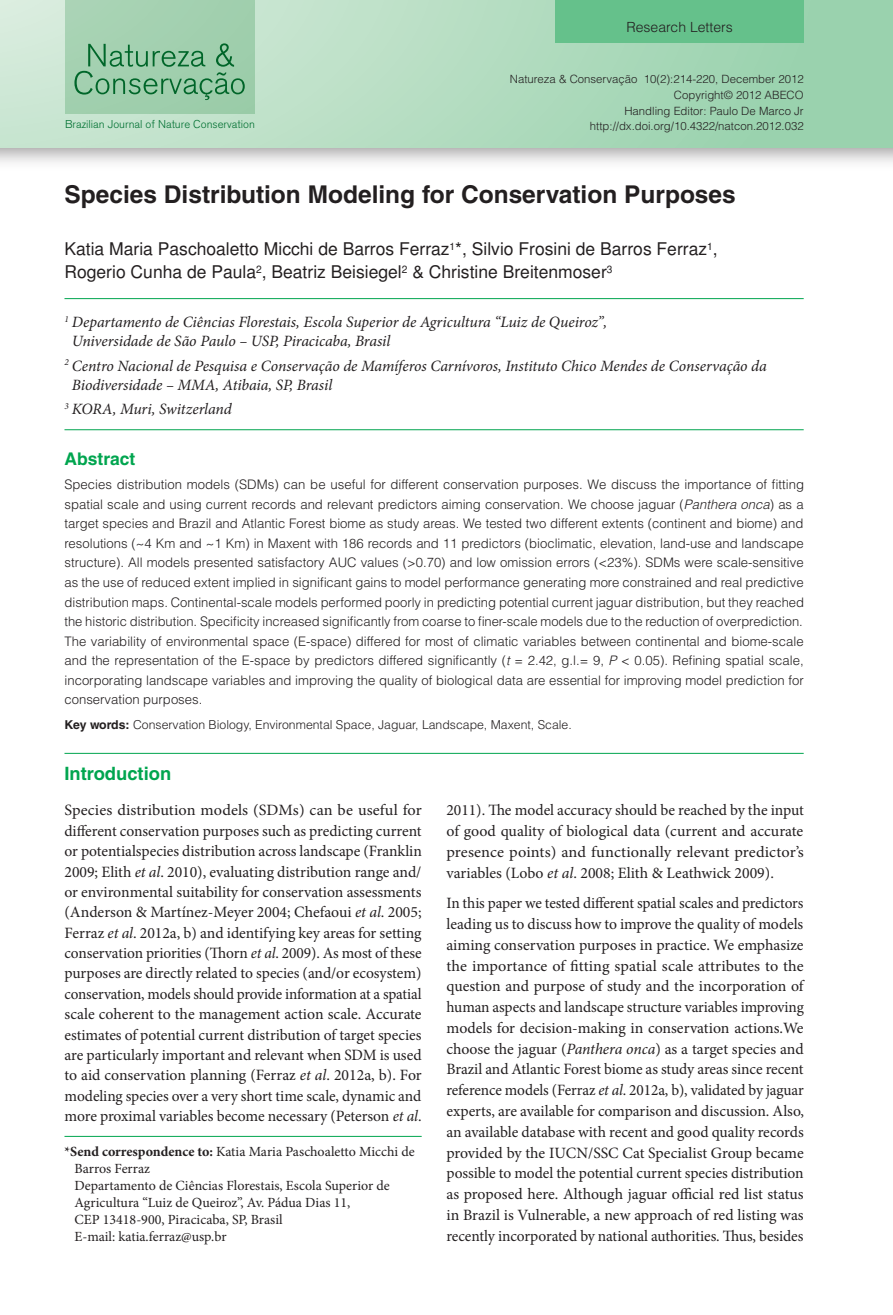
<style>
.page{position:relative;width:893px;height:1315px;background:#fff}
.page>*{position:absolute;margin:0;border:0;box-sizing:border-box;transform-origin:0 0}
.Título___1o_idioma{font:700 24.5px "Helvetica";color:#231f20}
.Sub-título___1o_níve{font:700 18.38px "Helvetica";color:#00a54f}
.Autores{font:17.5px/22.9px "Helvetica";color:#231f20}
.Resumo___título{font:700 17.5px "Helvetica";color:#00a54f}
.Corpo{font:15.75px/20.8px "Minion Pro";letter-spacing:-.005em;color:#231f20;text-align:justify}
.Endereço{font:italic 15.75px/19.1px "Minion Pro";letter-spacing:-.005em;color:#231f20}
.autor_correspondênci{font:14px/16.8px "Minion Pro";color:#231f20}
.t1{font:300 14px "Helvetica";color:#231f20}
.Resumo{font:300 13.12px/19.4px "Helvetica";color:#231f20;text-align:justify}
.Palavras-chave{font:300 12.25px "Helvetica";color:#231f20}
.pag_inicial{font:300 11.38px/15.8px "Helvetica";color:#231f20;text-align:right}
.t2{font:300 11.2px "Akzidenz Grotesk BE";color:#007e3d}
.s1{font-style:italic}
.s2{font-weight:700}
</style>
<div class="page">
<div style="left:0;top:0;width:893px;height:147px;background:linear-gradient(to right,#d1e9d7,#95d0aa)"></div>
<div style="left:65px;top:0;width:189px;height:113px;background:#a3d0b0"></div>
<svg style="left:74px;top:43px;width:171px;height:57px"></svg>
<div style="left:556px;top:0;width:248px;height:42px;background:#65c18b"></div>
<hr style="left:64px;top:298px;width:740px;height:1px;background:#00a54f">
<hr style="left:64px;top:429px;width:740px;height:1px;background:#00a54f">
<hr style="left:64px;top:753px;width:740px;height:1px;background:#00a54f">
<hr style="left:64px;top:1136px;width:358px;height:1px;background:#00a54f">
<p class="t2" style="left:65px;top:118px;width:191px">Brazilian Journal of Nature Conservation</p>
<p class="t1" style="left:626px;top:19px;width:108px">Research Letters</p>
<p class="pag_inicial" style="left:510px;top:71px;width:295px">Natureza &amp; Conservação 10(2):214-220, December 2012<br>Copyright© 2012 ABECO<br>Handling Editor: Paulo De Marco Jr http://dx.doi.org/10.4322/natcon.2012.032</p>
<p class="Título___1o_idioma" style="left:64px;top:179px;width:673px">Species Distribution Modeling for Conservation Purposes</p>
<p class="Autores" style="left:64px;top:237px;width:655px">Katia Maria Paschoaletto Micchi de Barros Ferraz<sup>1</sup>*, Silvio Frosini de Barros Ferraz<sup>1</sup>,<br>Rogerio Cunha de Paula<sup>2</sup>, Beatriz Beisiegel<sup>2</sup> &amp; Christine Breitenmoser<sup>3</sup></p>
<p class="Endereço" style="left:72px;top:313px;width:537px;text-indent:-7px"><sup>1</sup> Departamento de Ciências Florestais, Escola Superior de Agricultura “Luiz de Queiroz”,<br>Universidade de São Paulo – USP, Piracicaba, Brasil</p>
<p class="Endereço" style="left:72px;top:356px;width:696px;text-indent:-7px"><sup>2</sup> Centro Nacional de Pesquisa e Conservação de Mamíferos Carnívoros, Instituto Chico Mendes de Conservação da<br>Biodiversidade – MMA, Atibaia, SP, Brasil</p>
<p class="Endereço" style="left:64px;top:399px;width:169px"><sup>3</sup> KORA, Muri, Switzerland</p>
<p class="Resumo___título" style="left:64px;top:448px;width:72px">Abstract</p>
<p class="Resumo" style="left:64px;top:475px;width:741px">Species distribution models (SDMs) can be useful for different conservation purposes. We discuss the importance of fitting spatial scale and using current records and relevant predictors aiming conservation. We choose jaguar (<span class="s1">Panthera onca</span>) as a target species and Brazil and Atlantic Forest biome as study areas. We tested two different extents (continent and biome) and resolutions (~4 Km and ~1 Km) in Maxent with 186 records and 11 predictors (bioclimatic, elevation, land-use and landscape structure). All models presented satisfactory AUC values (&gt;0.70) and low omission errors (&lt;23%). SDMs were scale-sensitive as the use of reduced extent implied in significant gains to model performance generating more constrained and real predictive distribution maps. Continental-scale models performed poorly in predicting potential current jaguar distribution, but they reached the historic distribution. Specificity increased significantly from coarse to finer-scale models due to the reduction of overprediction.<br>The variability of environmental space (E-space) differed for most of climatic variables between continental and biome-scale and the representation of the E-space by predictors differed significantly (<span class="s1">t</span> = 2.42, g.l.= 9, <span class="s1">P</span> &lt; 0.05). Refining spatial scale, incorporating landscape variables and improving the quality of biological data are essential for improving model prediction for conservation purposes.</p>
<p class="Palavras-chave" style="left:64px;top:717px;width:509px"><span class="s2">Key words:</span> Conservation Biology, Environmental Space, Jaguar, Landscape, Maxent, Scale.</p>
<p class="Sub-título___1o_níve" style="left:64px;top:762px;width:108px">Introduction</p>
<p class="Corpo" style="left:64px;top:800px;width:359px;line-height:20.3px">Species distribution models (SDMs) can be useful for different conservation purposes such as predicting current or potentialspecies distribution across landscape (Franklin 2009; Elith <span class="s1">et al</span>. 2010), evaluating distribution range and/ or environmental suitability for conservation assessments (Anderson &amp; Martínez-Meyer 2004; Chefaoui <span class="s1">et al</span>. 2005; Ferraz <span class="s1">et al</span>. 2012a, b) and identifying key areas for setting conservation priorities (Thorn <span class="s1">et al</span>. 2009). As most of these purposes are directly related to species (and/or ecosystem) conservation, models should provide information at a spatial scale coherent to the management action scale. Accurate estimates of potential current distribution of target species are particularly important and relevant when SDM is used to aid conservation planning (Ferraz <span class="s1">et al</span>. 2012a, b). For modeling species over a very short time scale, dynamic and more proximal variables become necessary (Peterson <span class="s1">et al</span>.</p>
<p class="Corpo" style="left:446px;top:800px;width:359px">2011). The model accuracy should be reached by the input of good quality of biological data (current and accurate presence points) and functionally relevant predictor’s variables (Lobo <span class="s1">et al</span>. 2008; Elith &amp; Leathwick 2009).</p>
<p class="Corpo" style="left:446px;top:893px;width:359px">In this paper we tested different spatial scales and predictors leading us to discuss how to improve the quality of models aiming conservation purposes in practice. We emphasize the importance of fitting spatial scale attributes to the question and purpose of study and the incorporation of human aspects and landscape structure variables improving models for decision-making in conservation actions.We choose the jaguar (<span class="s1">Panthera onca</span>) as a target species and Brazil and Atlantic Forest biome as study areas since recent reference models (Ferraz <span class="s1">et al</span>. 2012a, b), validated by jaguar experts, are available for comparison and discussion. Also, an available database with recent and good quality records provided by the IUCN/SSC Cat Specialist Group became possible to model the potential current species distribution as proposed here. Although jaguar official red list status in Brazil is Vulnerable, a new approach of red listing was recently incorporated by national authorities. Thus, besides</p>
<p class="autor_correspondênci" style="left:74px;top:1143px;width:342px;text-indent:-10px"><span class="s2">*Send correspondence to:</span> Katia Maria Paschoaletto Micchi de Barros Ferraz<br>Departamento de Ciências Florestais, Escola Superior de Agricultura “Luiz de Queiroz”, Av. Pádua Dias 11,<br>CEP 13418-900, Piracicaba, SP, Brasil<br>E-mail: katia.ferraz@usp.br</p>
</div>
